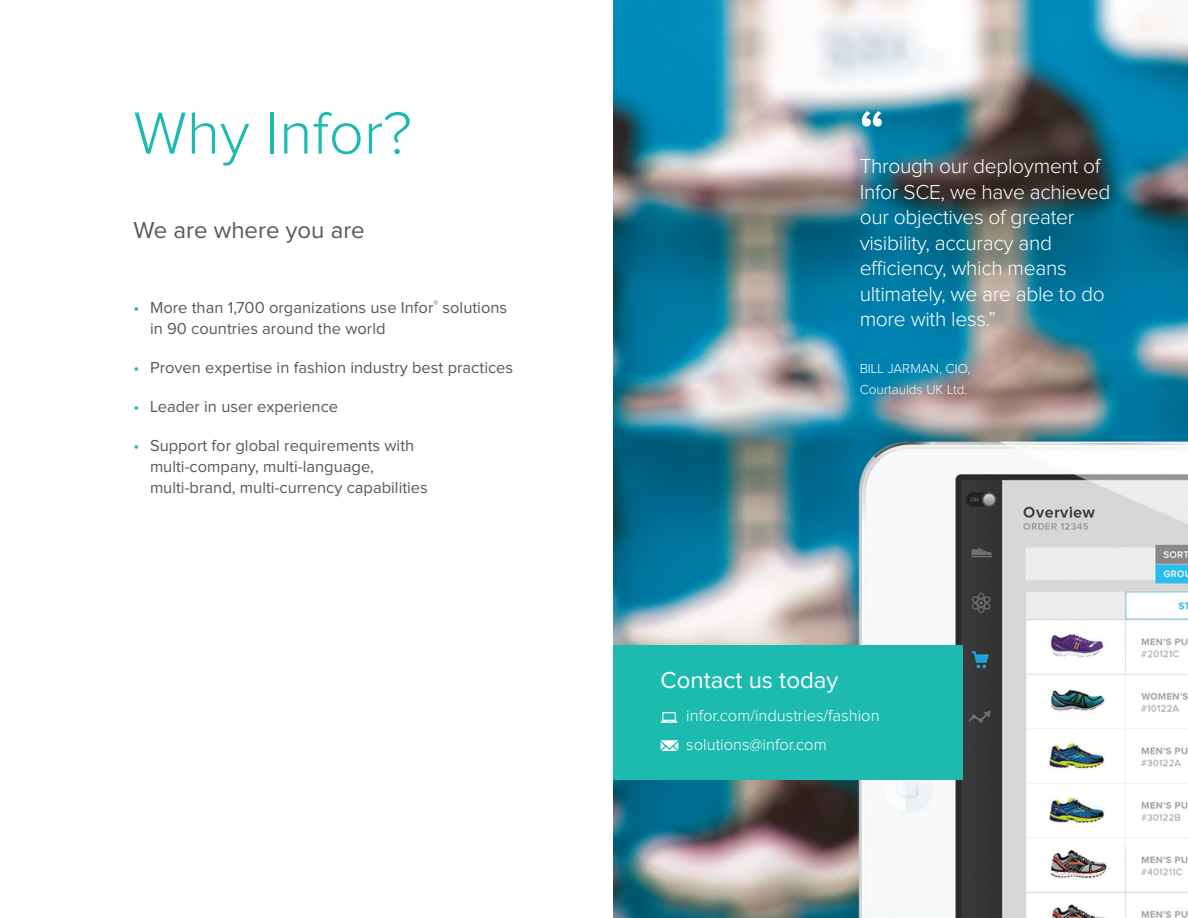
<style>
.page{position:relative;width:1188px;height:918px;background:#fff}
.page>*{position:absolute;margin:0;border:0;box-sizing:border-box;transform-origin:0 0}
.Bhead_ebook_41-40_li{font:300 61.5px "Proxima Nova";color:#1dbbaf}
.Body_Copy{font:700 54px "Proxima Nova";color:#fff}
.Bhead_ebook_41-40_li-2{font:24px "Proxima Nova";color:#595959}
.Subheadlines{font:24px "Proxima Nova";color:#fff}
.call-out_white_14-17{font:300 21px/25.5px "Proxima Nova";letter-spacing:-.015em;color:#fff}
.t1{font:16.5px/21px "Proxima Nova";color:#595959}
.Body_Copy-2{font:300 16.5px/28.5px "Proxima Nova";color:#fff}
.call-out_white_14-17-2{font:300 13.5px "Proxima Nova";color:#fff}
.s1{color:#1dbbaf}
</style>
<div class="page">
<img style="left:613px;top:0;width:575px;height:918px">
<div style="left:613px;top:645px;width:350px;height:134px;background:#1dbbaf"></div>
<svg style="left:661px;top:712px;width:16px;height:11px"></svg>
<svg style="left:661px;top:740px;width:17px;height:11px"></svg>
<p class="Bhead_ebook_41-40_li" style="left:134px;top:105px;width:280px">Why Infor?</p>
<p class="Bhead_ebook_41-40_li-2" style="left:134px;top:219px;width:233px">We are where you are</p>
<p class="t1" style="left:150px;top:297px;width:359px;text-indent:-16px"><span class="s1">•</span> More than 1,700 organizations use Infor<sup>®</sup> solutions in 90 countries around the world</p>
<p class="t1" style="left:134px;top:357px;width:381px"><span class="s1">•</span> Proven expertise in fashion industry best practices</p>
<p class="t1" style="left:134px;top:396px;width:206px"><span class="s1">•</span> Leader in user experience</p>
<p class="t1" style="left:150px;top:435px;width:279px;text-indent:-16px"><span class="s1">•</span> Support for global requirements with multi-company, multi-language, multi-brand, multi-currency capabilities</p>
<p class="Body_Copy" style="left:860px;top:99px;width:26px">“</p>
<p class="call-out_white_14-17" style="left:860px;top:154px;width:252px">Through our deployment of<br>Infor SCE, we have achieved our objectives of greater visibility, accuracy and</p>
<p class="call-out_white_14-17" style="left:860px;top:256px;width:247px">efficiency, which means ultimately, we are able to do more with less.”</p>
<p class="call-out_white_14-17-2" style="left:860px;top:362px;width:112px">BILL JARMAN, CIO,</p>
<p class="call-out_white_14-17-2" style="left:860px;top:383px;width:109px">Courtaulds UK Ltd.</p>
<p class="Subheadlines" style="left:661px;top:669px;width:179px">Contact us today</p>
<p class="Body_Copy-2" style="left:686px;top:702px;width:195px">infor.com/industries/fashion solutions@infor.com</p>
</div>
